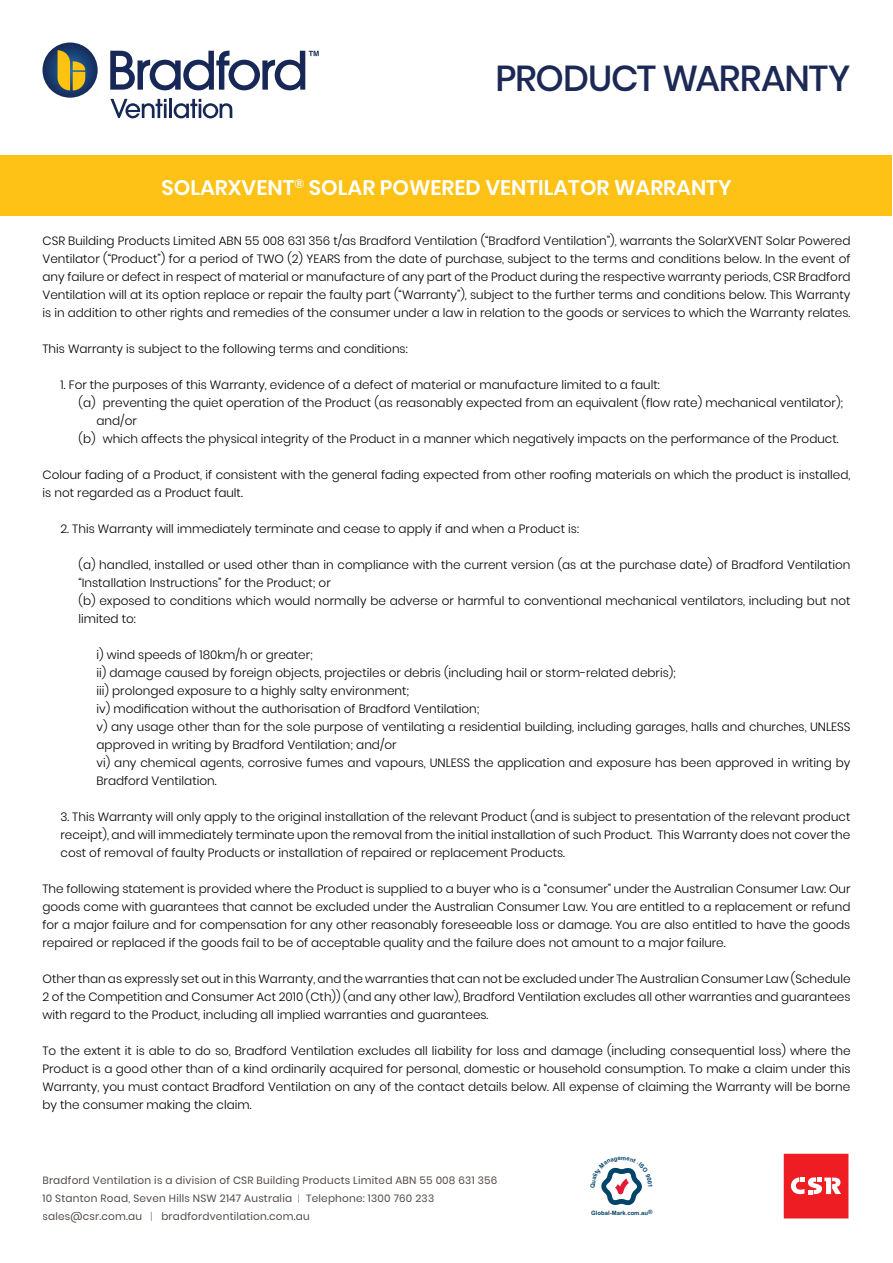
<style>
.page{position:relative;width:893px;height:1263px;background:#fff}
.page>*{position:absolute;margin:0;border:0;box-sizing:border-box;transform-origin:0 0}
.t1{font:500 36px "Poppins";letter-spacing:-.03em;color:#1c2956}
.t2{font:600 21px "Poppins";color:#fff}
.t3{font:300 12px/18px "Poppins";color:#000;text-align:justify}
.t4{font:10.5px/18px "Poppins";letter-spacing:.02em;color:#524a47}
.t5{font:700 6px "Arial";color:#00446a}
.s1{font-weight:200}
.s2{color:#e51836}
</style>
<div class="page">
<svg style="left:110px;top:51px;width:209px;height:39px"></svg>
<svg style="left:43px;top:43px;width:55px;height:55px"></svg>
<svg style="left:58px;top:50px;width:27px;height:40px"></svg>
<svg style="left:110px;top:99px;width:57px;height:19px"></svg>
<hr style="left:169px;top:99px;width:3px;height:19px;background:#172857">
<svg style="left:174px;top:99px;width:58px;height:19px"></svg>
<svg style="left:783px;top:1153px;width:66px;height:66px;background:#f03f44"></svg>
<div style="left:1px;top:155px;width:891px;height:60px;background:#fdc215"></div>
<svg style="left:601px;top:1167px;width:41px;height:39px"></svg>
<h1 class="t1" style="left:495px;top:57px;width:357px">PRODUCT WARRANTY</h1>
<h2 class="t2" style="left:161px;top:175px;width:572px">SOLARXVENT<sup>®</sup> SOLAR POWERED VENTILATOR WARRANTY</h2>
<p class="t3" style="left:43px;top:232px;width:809px">CSR Building Products Limited ABN 55 008 631 356 t/as Bradford Ventilation (“Bradford Ventilation”), warrants the SolarXVENT Solar Powered Ventilator (“Product”) for a period of TWO (2) YEARS from the date of purchase, subject to the terms and conditions below. In the event of any failure or defect in respect of material or manufacture of any part of the Product during the respective warranty periods, CSR Bradford Ventilation will at its option replace or repair the faulty part (“Warranty”), subject to the further terms and conditions below. This Warranty is in addition to other rights and remedies of the consumer under a law in relation to the goods or services to which the Warranty relates.</p>
<p class="t3" style="left:43px;top:340px;width:367px">This Warranty is subject to the following terms and conditions:</p>
<p class="t3" style="left:61px;top:376px;width:601px">1. For the purposes of this Warranty, evidence of a defect of material or manufacture limited to a fault:</p>
<p class="t3" style="left:79px;top:394px;width:766px">(a) preventing the quiet operation of the Product (as reasonably expected from an equivalent (flow rate) mechanical ventilator);</p>
<p class="t3" style="left:97px;top:412px;width:42px">and/or</p>
<p class="t3" style="left:79px;top:430px;width:762px">(b) which affects the physical integrity of the Product in a manner which negatively impacts on the performance of the Product.</p>
<p class="t3" style="left:43px;top:466px;width:809px">Colour fading of a Product, if consistent with the general fading expected from other roofing materials on which the product is installed, is not regarded as a Product fault.</p>
<p class="t3" style="left:61px;top:520px;width:520px">2. This Warranty will immediately terminate and cease to apply if and when a Product is:</p>
<p class="t3" style="left:79px;top:556px;width:773px;text-align:left">(a) handled, installed or used other than in compliance with the current version (as at the purchase date) of Bradford Ventilation “Installation Instructions” for the Product; or<br>(b) exposed to conditions which would normally be adverse or harmful to conventional mechanical ventilators, including but not limited to:</p>
<p class="t3" style="left:97px;top:646px;width:755px;text-align:left">i) wind speeds of 180km/h or greater;<br>ii) damage caused by foreign objects, projectiles or debris (including hail or storm-related debris);<br>iii) prolonged exposure to a highly salty environment;<br>iv) modification without the authorisation of Bradford Ventilation;<br>v) any usage other than for the sole purpose of ventilating a residential building, including garages, halls and churches, UNLESS approved in writing by Bradford Ventilation; and/or<br>vi) any chemical agents, corrosive fumes and vapours, UNLESS the application and exposure has been approved in writing by Bradford Ventilation.</p>
<p class="t3" style="left:61px;top:808px;width:791px">3. This Warranty will only apply to the original installation of the relevant Product (and is subject to presentation of the relevant product receipt), and will immediately terminate upon the removal from the initial installation of such Product. This Warranty does not cover the cost of removal of faulty Products or installation of repaired or replacement Products.</p>
<p class="t3" style="left:43px;top:880px;width:809px">The following statement is provided where the Product is supplied to a buyer who is a “consumer” under the Australian Consumer Law: Our goods come with guarantees that cannot be excluded under the Australian Consumer Law. You are entitled to a replacement or refund for a major failure and for compensation for any other reasonably foreseeable loss or damage. You are also entitled to have the goods repaired or replaced if the goods fail to be of acceptable quality and the failure does not amount to a major failure.</p>
<p class="t3" style="left:43px;top:970px;width:809px">Other than as expressly set out in this Warranty, and the warranties that can not be excluded under The Australian Consumer Law (Schedule 2 of the Competition and Consumer Act 2010 (Cth)) (and any other law), Bradford Ventilation excludes all other warranties and guarantees with regard to the Product, including all implied warranties and guarantees.</p>
<p class="t3" style="left:43px;top:1042px;width:809px">To the extent it is able to do so, Bradford Ventilation excludes all liability for loss and damage (including consequential loss) where the Product is a good other than of a kind ordinarily acquired for personal, domestic or household consumption. To make a claim under this Warranty, you must contact Bradford Ventilation on any of the contact details below. All expense of claiming the Warranty will be borne by the consumer making the claim.</p>
<p class="t4" style="left:43px;top:1172px;width:456px">Bradford Ventilation is a division of CSR Building Products Limited ABN 55 008 631 356<br>10 Stanton Road, Seven Hills NSW 2147 Australia <span class="s1">|</span> Telephone: 1300 760 233 sales@csr.com.au <span class="s1">|</span> bradfordventilation.com.au</p>
<p class="t5" style="left:591px;top:1209px;width:63px">Global<span class="s2">-</span>Mark<span class="s2">.</span>com<span class="s2">.</span>au®</p>
</div>
